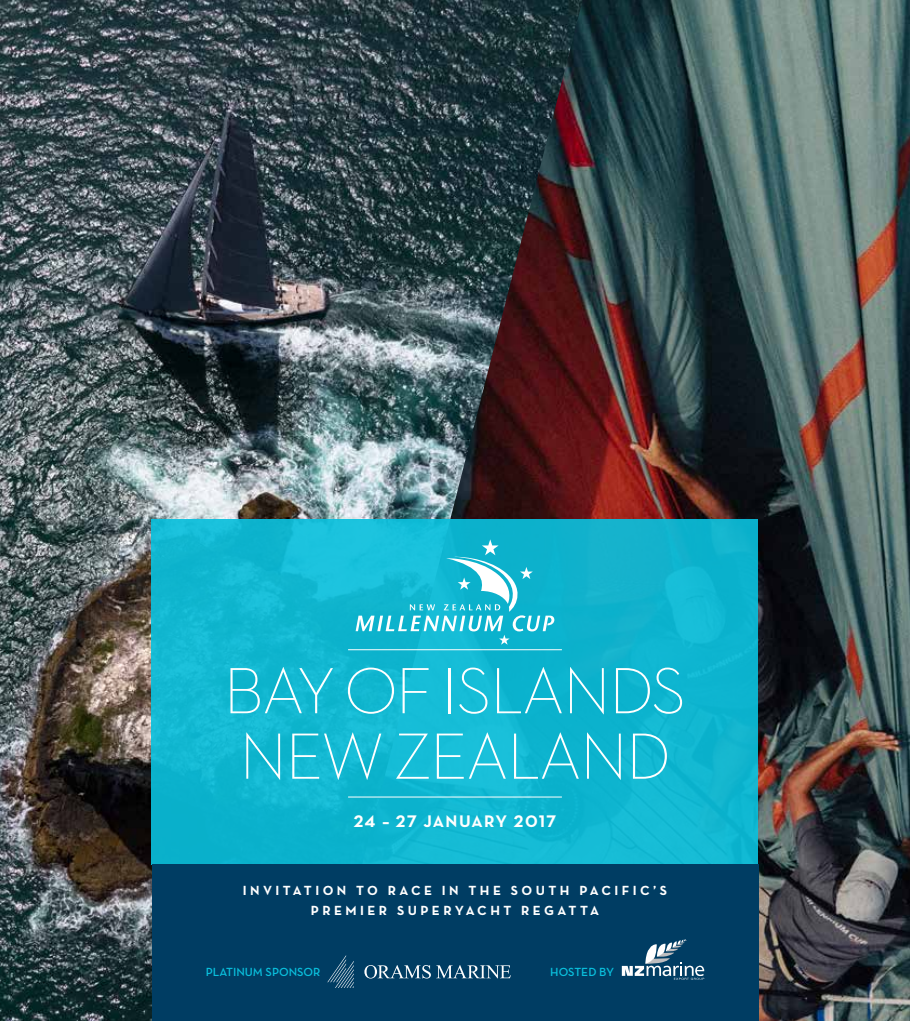
<style>
.page{position:relative;width:910px;height:1021px;background:#fff}
.page>*{position:absolute;margin:0;border:0;box-sizing:border-box;transform-origin:0 0}
.t1{font:300 66.3px/65.4px "Neutraface 2 Display";letter-spacing:-.015em;color:#fff}
.t2{font:17.1px "Neutra Text Bold Alt";letter-spacing:.085em;color:#fff}
.t3{font:700 13.5px/20.1px "Neutra Text";letter-spacing:.255em;color:#fff;text-align:center}
.t4{font:12px "Neutra Text Demi Alt";color:#0ac0dd}
</style>
<div class="page">
<img style="left:0;top:0;width:322px;height:1020px">
<img style="left:322px;top:0;width:588px;height:1020px">
<div style="left:152px;top:519px;width:606px;height:345px;background:#10b5cf"></div>
<svg style="left:356px;top:539px;width:198px;height:105px"></svg>
<hr style="left:348px;top:796px;width:214px;height:1px;background:#fff">
<hr style="left:348px;top:649px;width:214px;height:1px;background:#fff">
<div style="left:152px;top:864px;width:606px;height:156px;background:#003d63"></div>
<svg style="left:327px;top:955px;width:27px;height:32px"></svg>
<svg style="left:364px;top:965px;width:147px;height:13px"></svg>
<svg style="left:622px;top:939px;width:82px;height:40px"></svg>
<h1 class="t1" style="left:224px;top:658px;width:464px">BAY OF ISLANDS<br>NEW ZEALAND</h1>
<p class="t2" style="left:354px;top:810px;width:204px">24 – 27 JANUARY 2017</p>
<p class="t3" style="left:243px;top:880px;width:426px">INVITATION TO RACE IN THE SOUTH PACIFIC’S<br>PREMIER SUPERYACHT REGATTA</p>
<p class="t4" style="left:206px;top:964px;width:116px">PLATINUM SPONSOR</p>
<p class="t4" style="left:550px;top:964px;width:65px">HOSTED BY</p>
</div>
